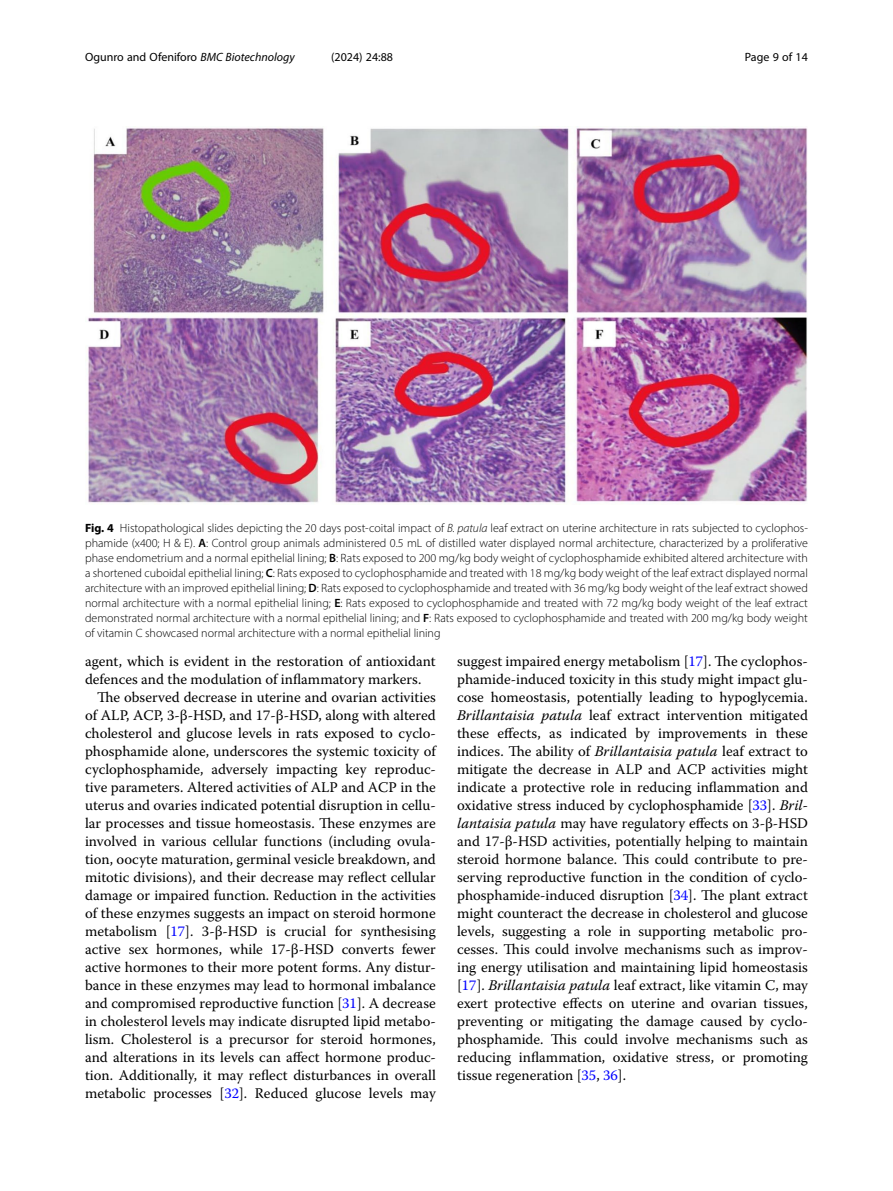
<style>
.page{position:relative;width:893px;height:1191px;background:#fff}
.page>*{position:absolute;margin:0;border:0;box-sizing:border-box;transform-origin:0 0}
.Body_Text_Indent{font:14.7px/18px "Warnock Pro";color:#000;text-align:justify}
.Figure_Caption{font:300 12px/15px "Myriad Pro";color:#000;text-align:justify}
.t1{font:12px "Myriad Pro";color:#000}
.s1{font-style:italic}
.s2{font-weight:700}
.s3{font-weight:600}
.s4{color:#00f}
</style>
<div class="page">
<img style="left:86px;top:126px;width:722px;height:378px">
<p class="t1" style="left:85px;top:50px;width:211px">Ogunro and Ofeniforo <span class="s1">BMC Biotechnology</span></p>
<p class="t1" style="left:331px;top:50px;width:63px">(2024) 24:88</p>
<p class="t1" style="left:745px;top:50px;width:65px">Page 9 of 14</p>
<p class="Figure_Caption" style="left:85px;top:520px;width:724px"><span class="s2">Fig. 4</span> Histopathological slides depicting the 20 days post-coital impact of <span class="s1">B. patula</span> leaf extract on uterine architecture in rats subjected to cyclophos&shy;phamide (x400; H &amp; E). <span class="s3">A</span>: Control group animals administered 0.5 mL of distilled water displayed normal architecture, characterized by a proliferative phase endometrium and a normal epithelial lining; <span class="s3">B</span>: Rats exposed to 200 mg/kg body weight of cyclophosphamide exhibited altered architecture with a shortened cuboidal epithelial lining; <span class="s3">C</span>: Rats exposed to cyclophosphamide and treated with 18 mg/kg body weight of the leaf extract displayed normal architecture with an improved epithelial lining; <span class="s3">D</span>: Rats exposed to cyclophosphamide and treated with 36 mg/kg body weight of the leaf extract showed normal architecture with a normal epithelial lining; <span class="s3">E</span>: Rats exposed to cyclophosphamide and treated with 72 mg/kg body weight of the leaf extract demonstrated normal architecture with a normal epithelial lining; and <span class="s3">F</span>: Rats exposed to cyclophosphamide and treated with 200 mg/kg body weight of vitamin C showcased normal architecture with a normal epithelial lining</p>
<p class="Body_Text_Indent" style="left:85px;top:652px;width:352px">agent, which is evident in the restoration of antioxidant defences and the modulation of inflammatory markers.</p>
<p class="Body_Text_Indent" style="left:85px;top:688px;width:352px;text-indent:12px">The observed decrease in uterine and ovarian activities of ALP, ACP, 3-β-HSD, and 17-β-HSD, along with altered cholesterol and glucose levels in rats exposed to cyclo&shy;phosphamide alone, underscores the systemic toxicity of cyclophosphamide, adversely impacting key reproduc&shy;tive parameters. Altered activities of ALP and ACP in the uterus and ovaries indicated potential disruption in cellu&shy;lar processes and tissue homeostasis. These enzymes are involved in various cellular functions (including ovula&shy;tion, oocyte maturation, germinal vesicle breakdown, and mitotic divisions), and their decrease may reflect cellular damage or impaired function. Reduction in the activities of these enzymes suggests an impact on steroid hormone metabolism [<span class="s4">17</span>]. 3-β-HSD is crucial for synthesising active sex hormones, while 17-β-HSD converts fewer active hormones to their more potent forms. Any distur&shy;bance in these enzymes may lead to hormonal imbalance and compromised reproductive function [<span class="s4">31</span>]. A decrease in cholesterol levels may indicate disrupted lipid metabo&shy;lism. Cholesterol is a precursor for steroid hormones, and alterations in its levels can affect hormone produc&shy;tion. Additionally, it may reflect disturbances in overall metabolic processes [<span class="s4">32</span>]. Reduced glucose levels may</p>
<p class="Body_Text_Indent" style="left:457px;top:652px;width:352px">suggest impaired energy metabolism [<span class="s4">17</span>]. The cyclophos&shy;phamide-induced toxicity in this study might impact glu&shy;cose homeostasis, potentially leading to hypoglycemia.<br><span class="s1">Brillantaisia patula</span> leaf extract intervention mitigated these effects, as indicated by improvements in these indices. The ability of <span class="s1">Brillantaisia patula</span> leaf extract to mitigate the decrease in ALP and ACP activities might indicate a protective role in reducing inflammation and oxidative stress induced by cyclophosphamide [<span class="s4">33</span>]. <span class="s1">Bril&shy;lantaisia patula</span> may have regulatory effects on 3-β-HSD and 17-β-HSD activities, potentially helping to maintain steroid hormone balance. This could contribute to pre&shy;serving reproductive function in the condition of cyclo&shy;phosphamide-induced disruption [<span class="s4">34</span>]. The plant extract might counteract the decrease in cholesterol and glucose levels, suggesting a role in supporting metabolic pro&shy;cesses. This could involve mechanisms such as improv&shy;ing energy utilisation and maintaining lipid homeostasis [<span class="s4">17</span>]. <span class="s1">Brillantaisia patula</span> leaf extract, like vitamin C, may exert protective effects on uterine and ovarian tissues, preventing or mitigating the damage caused by cyclo&shy;phosphamide. This could involve mechanisms such as reducing inflammation, oxidative stress, or promoting tissue regeneration [<span class="s4">35</span>, <span class="s4">36</span>].</p>
</div>
